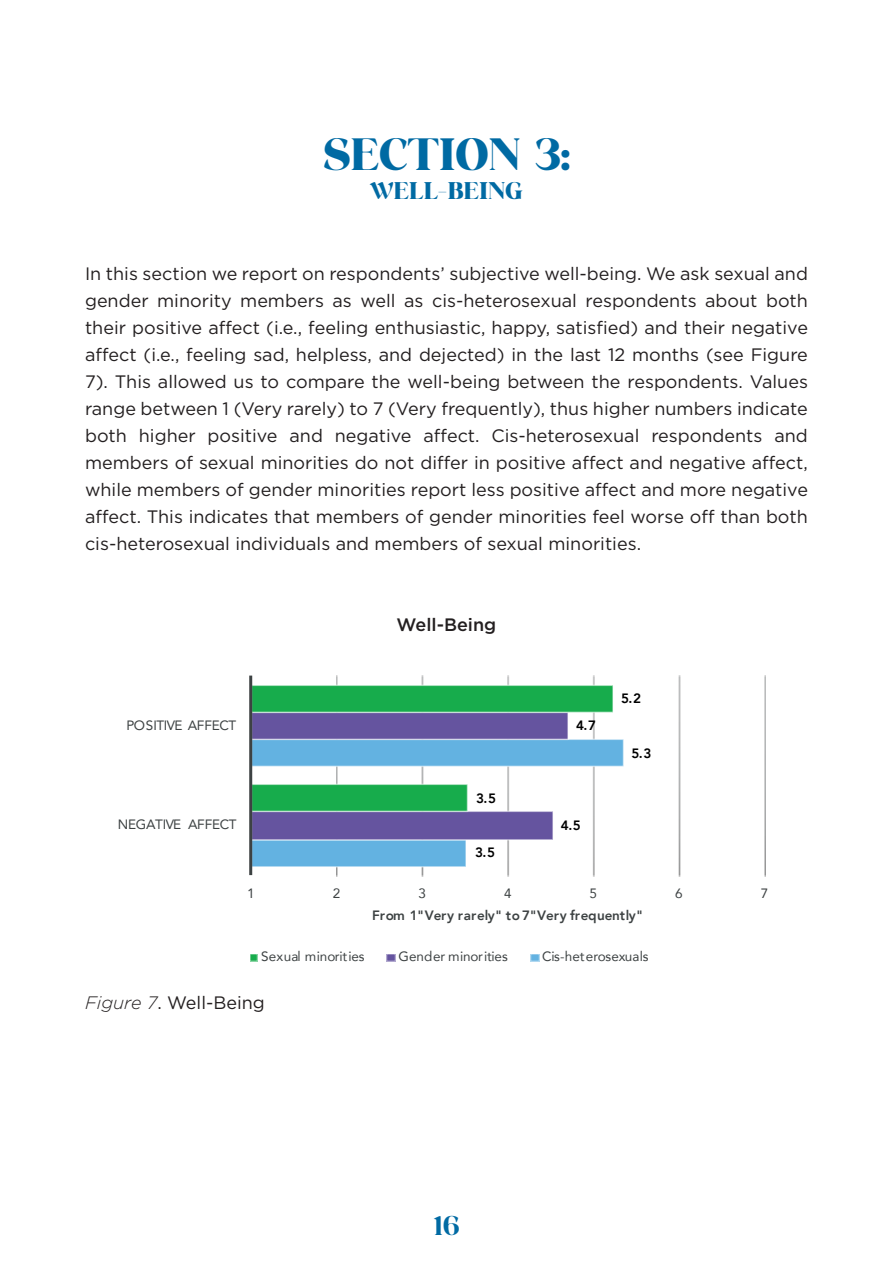
<style>
.page{position:relative;width:893px;height:1263px;background:#fff}
.page>*{position:absolute;margin:0;border:0;box-sizing:border-box;transform-origin:0 0}
.t1{font:45px "Rylan";letter-spacing:-.01em;color:#006aa3}
.t2{font:27px "Rylan";color:#006aa3}
.t3{font:24px "Rylan";color:#006aa3}
.t4{font:18px/27px "Gotham";color:#231f20;text-align:justify}
.t5{font:500 18px "Gotham";color:#231f20}
.t6{font:13.5px "Avenir";letter-spacing:-.01em;color:#3d4243}
.t7{font:800 13.5px "Avenir";letter-spacing:-.01em;color:#3d4243}
.t8{font:13.5px "Avenir";letter-spacing:-.035em;color:#3d4243}
.t9{font:800 13.5px "Avenir";color:#000}
.s1{font-weight:300;font-style:italic}
</style>
<div class="page">
<img style="left:336px;top:675px;width:429px;height:201px">
<svg style="left:252px;top:738px;width:373px;height:130px"></svg>
<svg style="left:252px;top:813px;width:317px;height:28px;background:#7264a8"></svg>
<svg style="left:252px;top:684px;width:362px;height:129px"></svg>
<hr style="left:249px;top:675px;width:3px;height:200px;background:#3d4243">
<div style="left:250px;top:954px;width:7px;height:7px;background:#17ac4c"></div>
<div style="left:249px;top:953px;width:9px;height:9px;border:2px solid #fff"></div>
<div style="left:386px;top:954px;width:9px;height:7px;background:#65549f"></div>
<div style="left:530px;top:954px;width:9px;height:7px;background:#63b2e1"></div>
<h1 class="t1" style="left:323px;top:128px;width:249px">SECTION 3:</h1>
<h3 class="t3" style="left:370px;top:176px;width:155px">WELL-BEING</h3>
<p class="t4" style="left:85px;top:261px;width:724px">In this section we report on respondents’ subjective well-being. We ask sexual and gender minority members as well as cis-heterosexual respondents about both their positive affect (i.e., feeling enthusiastic, happy, satisfied) and their negative affect (i.e., feeling sad, helpless, and dejected) in the last 12 months (see Figure 7). This allowed us to compare the well-being between the respondents. Values range between 1 (Very rarely) to 7 (Very frequently), thus higher numbers indicate both higher positive and negative affect. Cis-heterosexual respondents and members of sexual minorities do not differ in positive affect and negative affect, while members of gender minorities report less positive affect and more negative affect. This indicates that members of gender minorities feel worse off than both cis-heterosexual individuals and members of sexual minorities.</p>
<p class="t5" style="left:397px;top:617px;width:101px">Well-Being</p>
<p class="t8" style="left:126px;top:717px;width:111px">POSITIVE AFFECT</p>
<p class="t9" style="left:576px;top:719px;width:22px">4.7</p>
<p class="t9" style="left:621px;top:692px;width:22px">5.2</p>
<p class="t9" style="left:631px;top:748px;width:22px">5.3</p>
<p class="t8" style="left:118px;top:816px;width:120px">NEGATIVE AFFECT</p>
<p class="t9" style="left:476px;top:793px;width:22px">3.5</p>
<p class="t9" style="left:475px;top:847px;width:22px">3.5</p>
<p class="t9" style="left:561px;top:820px;width:22px">4.5</p>
<p class="t6" style="left:247px;top:885px;width:9px">1</p>
<p class="t6" style="left:333px;top:885px;width:9px">2</p>
<p class="t6" style="left:418px;top:885px;width:9px">3</p>
<p class="t6" style="left:504px;top:885px;width:9px">4</p>
<p class="t6" style="left:590px;top:885px;width:9px">5</p>
<p class="t6" style="left:675px;top:885px;width:9px">6</p>
<p class="t6" style="left:761px;top:885px;width:9px">7</p>
<p class="t7" style="left:372px;top:910px;width:273px">From 1"Very rarely" to 7"Very frequently"</p>
<p class="t6" style="left:261px;top:948px;width:105px">Sexual minorities</p>
<p class="t6" style="left:399px;top:948px;width:111px">Gender minorities</p>
<p class="t6" style="left:542px;top:948px;width:108px">Cis-heterosexuals</p>
<p class="t4" style="left:85px;top:990px;width:181px"><span class="s1">Figure 7</span>. Well-Being</p>
<h2 class="t2" style="left:433px;top:1209px;width:28px">16</h2>
</div>
